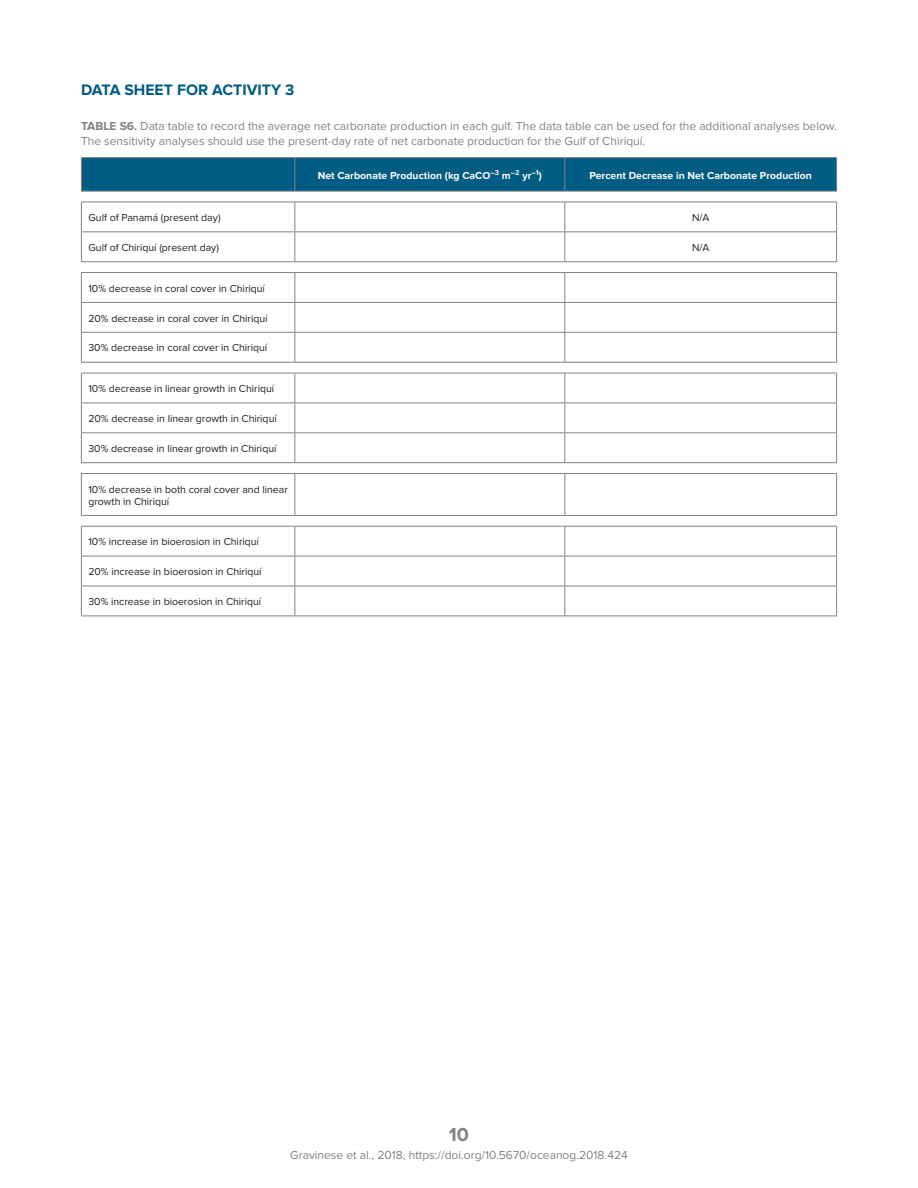
<style>
.page{position:relative;width:918px;height:1188px;background:#fff}
.page>*{position:absolute;margin:0;border:0;box-sizing:border-box;transform-origin:0 0}
.t1{font:700 19.5px "Proxima Nova";color:#808285}
.subhead_1{font:700 15.75px "Proxima Nova";color:#005c82}
.table_caption{font:12px/15px "Proxima Nova";color:#808285}
.table_text{font:10.5px/12px "Proxima Nova";color:#231f20}
.table_text-2{font:700 10.5px "Proxima Nova";color:#fff}
.s1{font-weight:700}
</style>
<div class="page">
<div style="left:82px;top:158px;width:754px;height:33px;background:#005c82"></div>
<svg style="left:81px;top:201px;width:756px;height:325px"></svg>
<hr style="left:81px;top:157px;width:214px;height:1px;background:#808285">
<hr style="left:81px;top:158px;width:1px;height:33px;background:#808285">
<hr style="left:295px;top:157px;width:270px;height:1px;background:#808285">
<hr style="left:294px;top:158px;width:1px;height:33px;background:#808285">
<hr style="left:565px;top:157px;width:272px;height:1px;background:#808285">
<hr style="left:564px;top:158px;width:1px;height:33px;background:#808285">
<hr style="left:836px;top:158px;width:1px;height:33px;background:#808285">
<hr style="left:81px;top:191px;width:214px;height:1px;background:#808285">
<hr style="left:295px;top:191px;width:270px;height:1px;background:#808285">
<hr style="left:565px;top:191px;width:272px;height:1px;background:#808285">
<hr style="left:81px;top:202px;width:214px;height:1px;background:#808285">
<hr style="left:295px;top:202px;width:270px;height:1px;background:#808285">
<hr style="left:565px;top:202px;width:272px;height:1px;background:#808285">
<hr style="left:81px;top:231px;width:214px;height:1px;background:#808285">
<svg style="left:81px;top:202px;width:1px;height:59px"></svg>
<hr style="left:295px;top:231px;width:270px;height:1px;background:#808285">
<svg style="left:294px;top:202px;width:1px;height:59px"></svg>
<hr style="left:565px;top:231px;width:272px;height:1px;background:#808285">
<svg style="left:564px;top:202px;width:1px;height:59px"></svg>
<svg style="left:836px;top:202px;width:1px;height:59px"></svg>
<hr style="left:81px;top:261px;width:214px;height:1px;background:#808285">
<hr style="left:295px;top:261px;width:270px;height:1px;background:#808285">
<hr style="left:565px;top:261px;width:272px;height:1px;background:#808285">
<hr style="left:81px;top:272px;width:214px;height:1px;background:#808285">
<hr style="left:295px;top:272px;width:270px;height:1px;background:#808285">
<hr style="left:565px;top:272px;width:272px;height:1px;background:#808285">
<hr style="left:81px;top:302px;width:214px;height:1px;background:#808285">
<hr style="left:295px;top:302px;width:270px;height:1px;background:#808285">
<hr style="left:565px;top:302px;width:272px;height:1px;background:#808285">
<hr style="left:81px;top:332px;width:214px;height:1px;background:#808285">
<svg style="left:81px;top:273px;width:1px;height:89px"></svg>
<hr style="left:295px;top:332px;width:270px;height:1px;background:#808285">
<svg style="left:294px;top:273px;width:1px;height:89px"></svg>
<hr style="left:565px;top:332px;width:272px;height:1px;background:#808285">
<svg style="left:564px;top:273px;width:1px;height:89px"></svg>
<svg style="left:836px;top:273px;width:1px;height:89px"></svg>
<hr style="left:81px;top:362px;width:214px;height:1px;background:#808285">
<hr style="left:295px;top:362px;width:270px;height:1px;background:#808285">
<hr style="left:565px;top:362px;width:272px;height:1px;background:#808285">
<hr style="left:81px;top:373px;width:214px;height:1px;background:#808285">
<hr style="left:81px;top:373px;width:1px;height:30px;background:#808285">
<hr style="left:295px;top:373px;width:270px;height:1px;background:#808285">
<hr style="left:294px;top:373px;width:1px;height:30px;background:#808285">
<hr style="left:565px;top:373px;width:272px;height:1px;background:#808285">
<hr style="left:564px;top:373px;width:1px;height:30px;background:#808285">
<hr style="left:836px;top:373px;width:1px;height:30px;background:#808285">
<hr style="left:81px;top:403px;width:214px;height:1px;background:#808285">
<hr style="left:295px;top:403px;width:270px;height:1px;background:#808285">
<hr style="left:565px;top:403px;width:272px;height:1px;background:#808285">
<hr style="left:81px;top:432px;width:214px;height:1px;background:#808285">
<svg style="left:81px;top:403px;width:1px;height:59px"></svg>
<hr style="left:295px;top:432px;width:270px;height:1px;background:#808285">
<svg style="left:294px;top:403px;width:1px;height:59px"></svg>
<hr style="left:565px;top:432px;width:272px;height:1px;background:#808285">
<svg style="left:564px;top:403px;width:1px;height:59px"></svg>
<svg style="left:836px;top:403px;width:1px;height:59px"></svg>
<hr style="left:81px;top:462px;width:214px;height:1px;background:#808285">
<hr style="left:295px;top:462px;width:270px;height:1px;background:#808285">
<hr style="left:565px;top:462px;width:272px;height:1px;background:#808285">
<hr style="left:81px;top:473px;width:214px;height:1px;background:#808285">
<hr style="left:81px;top:474px;width:1px;height:41px;background:#808285">
<hr style="left:295px;top:473px;width:270px;height:1px;background:#808285">
<hr style="left:294px;top:474px;width:1px;height:41px;background:#808285">
<hr style="left:565px;top:473px;width:272px;height:1px;background:#808285">
<hr style="left:564px;top:474px;width:1px;height:41px;background:#808285">
<hr style="left:836px;top:474px;width:1px;height:41px;background:#808285">
<hr style="left:81px;top:515px;width:214px;height:1px;background:#808285">
<hr style="left:295px;top:515px;width:270px;height:1px;background:#808285">
<hr style="left:565px;top:515px;width:272px;height:1px;background:#808285">
<hr style="left:81px;top:526px;width:214px;height:1px;background:#808285">
<svg style="left:81px;top:527px;width:1px;height:29px"></svg>
<hr style="left:295px;top:526px;width:270px;height:1px;background:#808285">
<svg style="left:294px;top:527px;width:1px;height:29px"></svg>
<hr style="left:565px;top:526px;width:272px;height:1px;background:#808285">
<svg style="left:564px;top:527px;width:1px;height:29px"></svg>
<svg style="left:836px;top:527px;width:1px;height:29px"></svg>
<hr style="left:81px;top:556px;width:214px;height:1px;background:#808285">
<hr style="left:81px;top:556px;width:1px;height:30px;background:#808285">
<hr style="left:295px;top:556px;width:270px;height:1px;background:#808285">
<hr style="left:294px;top:556px;width:1px;height:30px;background:#808285">
<hr style="left:565px;top:556px;width:272px;height:1px;background:#808285">
<hr style="left:564px;top:556px;width:1px;height:30px;background:#808285">
<hr style="left:836px;top:556px;width:1px;height:30px;background:#808285">
<hr style="left:81px;top:586px;width:214px;height:1px;background:#808285">
<hr style="left:81px;top:586px;width:1px;height:30px;background:#808285">
<hr style="left:295px;top:586px;width:270px;height:1px;background:#808285">
<hr style="left:294px;top:586px;width:1px;height:30px;background:#808285">
<hr style="left:565px;top:586px;width:272px;height:1px;background:#808285">
<hr style="left:564px;top:586px;width:1px;height:30px;background:#808285">
<hr style="left:836px;top:586px;width:1px;height:30px;background:#808285">
<hr style="left:81px;top:616px;width:214px;height:1px;background:#808285">
<hr style="left:295px;top:616px;width:270px;height:1px;background:#808285">
<hr style="left:565px;top:616px;width:272px;height:1px;background:#808285">
<p class="subhead_1" style="left:81px;top:80px;width:215px">DATA SHEET FOR ACTIVITY 3</p>
<p class="table_caption" style="left:81px;top:118px;width:758px"><span class="s1">TABLE S6.</span> Data table to record the average net carbonate production in each gulf. The data table can be used for the additional analyses below.<br>The sensitivity analyses should use the present-day rate of net carbonate production for the Gulf of Chiriquí.</p>
<p class="table_text-2" style="left:318px;top:169px;width:226px">Net Carbonate Production (kg CaCO<sup>–3</sup> m<sup>–2</sup> yr<sup>–1</sup>)</p>
<p class="table_text-2" style="left:589px;top:169px;width:224px">Percent Decrease in Net Carbonate Production</p>
<p class="table_text" style="left:88px;top:212px;width:134px">Gulf of Panamá (present day)</p>
<p class="table_text" style="left:692px;top:212px;width:19px">N/A</p>
<p class="table_text" style="left:88px;top:242px;width:132px">Gulf of Chiriquí (present day)</p>
<p class="table_text" style="left:692px;top:242px;width:19px">N/A</p>
<p class="table_text" style="left:88px;top:282px;width:178px">10% decrease in coral cover in Chiriquí</p>
<p class="table_text" style="left:88px;top:312px;width:181px">20% decrease in coral cover in Chiriquí</p>
<p class="table_text" style="left:88px;top:342px;width:180px">30% decrease in coral cover in Chiriquí</p>
<p class="table_text" style="left:88px;top:383px;width:187px">10% decrease in linear growth in Chiriquí</p>
<p class="table_text" style="left:88px;top:413px;width:190px">20% decrease in linear growth in Chiriquí</p>
<p class="table_text" style="left:88px;top:443px;width:190px">30% decrease in linear growth in Chiriquí</p>
<p class="table_text" style="left:88px;top:483px;width:201px">10% decrease in both coral cover and linear growth in Chiriquí</p>
<p class="table_text" style="left:88px;top:536px;width:172px">10% increase in bioerosion in Chiriquí</p>
<p class="table_text" style="left:88px;top:566px;width:175px">20% increase in bioerosion in Chiriquí</p>
<p class="table_text" style="left:88px;top:596px;width:174px">30% increase in bioerosion in Chiriquí</p>
<h1 class="t1" style="left:449px;top:1124px;width:22px">10</h1>
<p class="table_caption" style="left:290px;top:1148px;width:339px">Gravinese et al., 2018, https://doi.org/10.5670/oceanog.2018.424</p>
</div>
